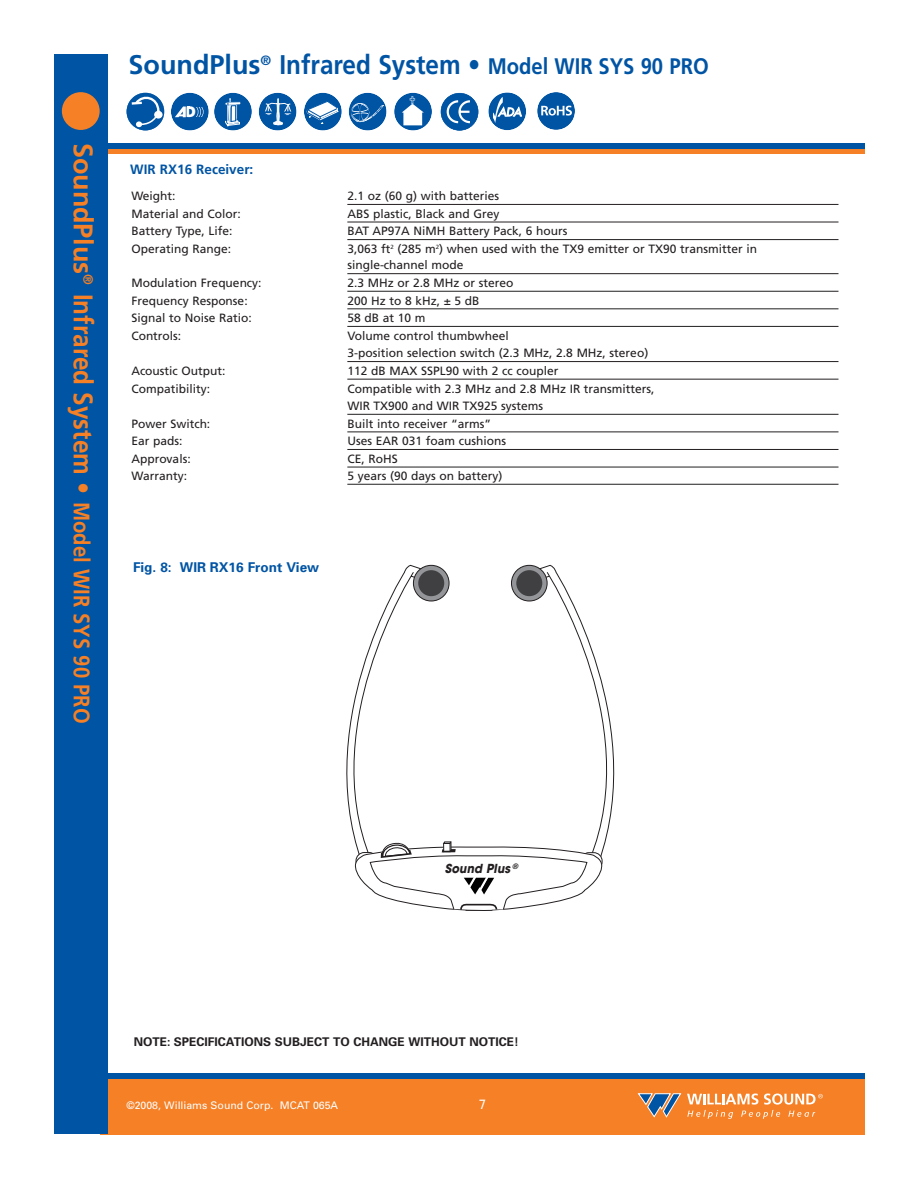
<style>
.page{position:relative;width:918px;height:1188px;background:#fff}
.page>*{position:absolute;margin:0;border:0;box-sizing:border-box;transform-origin:0 0}
.t1{font:700 27px "Frutiger";color:#f58025}
.t2{font:700 27px "Frutiger";color:#0054a4}
.t3{font:700 15.75px "Myriad";color:#fff;scale:.92 1}
.t4{font:700 13.5px "Univers";color:#0054a4}
.t5{font:700 13.5px "Frutiger";color:#0054a4}
.t6{font:13.5px "Univers";color:#fff;scale:.95 1}
.t7{font:italic 700 12.3px "Avant Garde";color:#231f20;scale:.93 1}
.t8{font:12px/17.5px "Frutiger";color:#231f20}
.t9{font:700 12px "Univers";color:#231f20}
.t10{font:10.5px "Univers";color:#fff}
.s1{font-size:22.5px}
.s2{font-size:12.6px}
</style>
<div class="page">
<div style="left:100px;top:1075px;width:764px;height:59px;background:#f58025"></div>
<div style="left:107px;top:149px;width:757px;height:5px;background:#f58025"></div>
<div style="left:107px;top:143px;width:757px;height:5px;background:#0054a4"></div>
<div style="left:107px;top:1073px;width:757px;height:5px;background:#0054a4"></div>
<div style="left:54px;top:54px;width:54px;height:1080px;background:#0054a4"></div>
<svg style="left:126px;top:93px;width:38px;height:37px"></svg>
<div style="left:126px;top:93px;width:38px;height:37px;border:1px solid #0054a4;border-radius:50%"></div>
<svg style="left:129px;top:94px;width:32px;height:33px"></svg>
<div style="left:62px;top:92px;width:38px;height:38px;background:#f58025;border-radius:50%"></div>
<div style="left:171px;top:93px;width:38px;height:37px;background:#0054a4;border-radius:50%"></div>
<svg style="left:175px;top:106px;width:28px;height:12px"></svg>
<div style="left:214px;top:93px;width:38px;height:37px;background:#0054a4;border-radius:50%"></div>
<svg style="left:225px;top:98px;width:16px;height:29px"></svg>
<div style="left:259px;top:93px;width:38px;height:37px;background:#0054a4;border-radius:50%"></div>
<svg style="left:264px;top:98px;width:28px;height:28px"></svg>
<div style="left:304px;top:93px;width:38px;height:37px;background:#0054a4;border-radius:50%"></div>
<svg style="left:307px;top:101px;width:31px;height:23px"></svg>
<div style="left:349px;top:93px;width:38px;height:37px;background:#0054a4;border-radius:50%"></div>
<svg style="left:351px;top:102px;width:33px;height:23px"></svg>
<div style="left:394px;top:93px;width:38px;height:37px;background:#0054a4;border-radius:50%"></div>
<svg style="left:441px;top:93px;width:37px;height:38px"></svg>
<div style="left:441px;top:93px;width:37px;height:37px;background:#0054a4;border-radius:50%"></div>
<div style="left:441px;top:93px;width:37px;height:37px;border:1px solid #0054a4;border-radius:50%"></div>
<svg style="left:446px;top:99px;width:24px;height:25px"></svg>
<div style="left:488px;top:92px;width:38px;height:38px;background:#0054a4;border-radius:50%"></div>
<svg style="left:493px;top:97px;width:29px;height:26px"></svg>
<hr style="left:347px;top:204px;width:492px;height:1px;background:#231f20">
<hr style="left:347px;top:222px;width:492px;height:1px;background:#231f20">
<hr style="left:347px;top:239px;width:492px;height:1px;background:#231f20">
<hr style="left:347px;top:273px;width:492px;height:1px;background:#231f20">
<hr style="left:347px;top:291px;width:492px;height:1px;background:#231f20">
<hr style="left:347px;top:308px;width:492px;height:1px;background:#231f20">
<hr style="left:347px;top:326px;width:492px;height:1px;background:#231f20">
<hr style="left:347px;top:361px;width:492px;height:1px;background:#231f20">
<hr style="left:347px;top:379px;width:492px;height:1px;background:#231f20">
<hr style="left:347px;top:414px;width:492px;height:1px;background:#231f20">
<hr style="left:347px;top:432px;width:492px;height:1px;background:#231f20">
<hr style="left:347px;top:449px;width:492px;height:1px;background:#231f20">
<hr style="left:347px;top:467px;width:492px;height:1px;background:#231f20">
<hr style="left:347px;top:484px;width:492px;height:1px;background:#231f20">
<svg style="left:346px;top:564px;width:269px;height:347px"></svg>
<svg style="left:638px;top:1094px;width:43px;height:23px"></svg>
<svg style="left:687px;top:1094px;width:136px;height:25px"></svg>
<div style="left:537px;top:92px;width:38px;height:38px;background:#0054a4;border-radius:50%"></div>
<svg style="left:541px;top:106px;width:31px;height:10px"></svg>
<svg style="left:402px;top:104px;width:22px;height:21px"></svg>
<h1 class="t1" style="left:94px;top:143px;width:582px;rotate:90deg">SoundPlus<sup>®</sup> Infrared System • <span class="s1">Model WIR SYS 90 PRO</span></h1>
<h1 class="t2" style="left:129px;top:54px;width:582px">SoundPlus<sup>®</sup> Infrared System • <span class="s1">Model WIR SYS 90 PRO</span></h1>
<h2 class="t3" style="left:186px;top:106px;width:12px">D<span class="s2">D</span></h2>
<p class="t5" style="left:130px;top:163px;width:125px">WIR RX16 Receiver:</p>
<p class="t8" style="left:131px;top:188px;width:46px">Weight:</p>
<p class="t8" style="left:347px;top:188px;width:153px">2.1 oz (60 g) with batteries</p>
<p class="t8" style="left:131px;top:206px;width:111px">Material and Color:</p>
<p class="t8" style="left:347px;top:206px;width:153px">ABS plastic, Black and Grey</p>
<p class="t8" style="left:131px;top:223px;width:103px">Battery Type, Life:</p>
<p class="t8" style="left:347px;top:223px;width:222px">BAT AP97A NiMH Battery Pack, 6 hours</p>
<p class="t8" style="left:131px;top:241px;width:101px">Operating Range:</p>
<p class="t8" style="left:347px;top:241px;width:411px;line-height:16.5px">3,063 ft<sup>2</sup> (285 m<sup>2</sup>) when used with the TX9 emitter or TX90 transmitter in single-channel mode</p>
<p class="t8" style="left:131px;top:275px;width:132px">Modulation Frequency:</p>
<p class="t8" style="left:347px;top:275px;width:168px">2.3 MHz or 2.8 MHz or stereo</p>
<p class="t8" style="left:131px;top:293px;width:118px">Frequency Response:</p>
<p class="t8" style="left:347px;top:293px;width:134px">200 Hz to 8 kHz, ± 5 dB</p>
<p class="t8" style="left:131px;top:310px;width:122px">Signal to Noise Ratio:</p>
<p class="t8" style="left:347px;top:310px;width:80px">58 dB at 10 m</p>
<p class="t8" style="left:131px;top:328px;width:51px">Controls:</p>
<p class="t8" style="left:347px;top:328px;width:302px">Volume control thumbwheel<br>3-position selection switch (2.3 MHz, 2.8 MHz, stereo)</p>
<p class="t8" style="left:131px;top:363px;width:96px">Acoustic Output:</p>
<p class="t8" style="left:347px;top:363px;width:212px">112 dB MAX SSPL90 with 2 cc coupler</p>
<p class="t8" style="left:131px;top:380px;width:80px">Compatibility:</p>
<p class="t8" style="left:347px;top:380px;width:309px">Compatible with 2.3 MHz and 2.8 MHz IR transmitters,<br>WIR TX900 and WIR TX925 systems</p>
<p class="t8" style="left:131px;top:416px;width:80px">Power Switch:</p>
<p class="t8" style="left:347px;top:416px;width:145px">Built into receiver “arms”</p>
<p class="t8" style="left:131px;top:433px;width:53px">Ear pads:</p>
<p class="t8" style="left:347px;top:433px;width:160px">Uses EAR 031 foam cushions</p>
<p class="t8" style="left:131px;top:451px;width:61px">Approvals:</p>
<p class="t8" style="left:347px;top:451px;width:52px">CE, RoHS</p>
<p class="t8" style="left:131px;top:468px;width:57px">Warranty:</p>
<p class="t8" style="left:347px;top:468px;width:157px">5 years (90 days on battery)</p>
<p class="t4" style="left:133px;top:562px;width:188px">Fig. 8: WIR RX16 Front View</p>
<p class="t7" style="left:445px;top:864px;width:82px">Sound Plus <sup>®</sup></p>
<p class="t9" style="left:134px;top:1037px;width:386px">NOTE: SPECIFICATIONS SUBJECT TO CHANGE WITHOUT NOTICE!</p>
<p class="t10" style="left:126px;top:1102px;width:213px">©2008, Williams Sound Corp. MCAT 065A</p>
<p class="t6" style="left:479px;top:1099px;width:9px">7</p>
</div>
